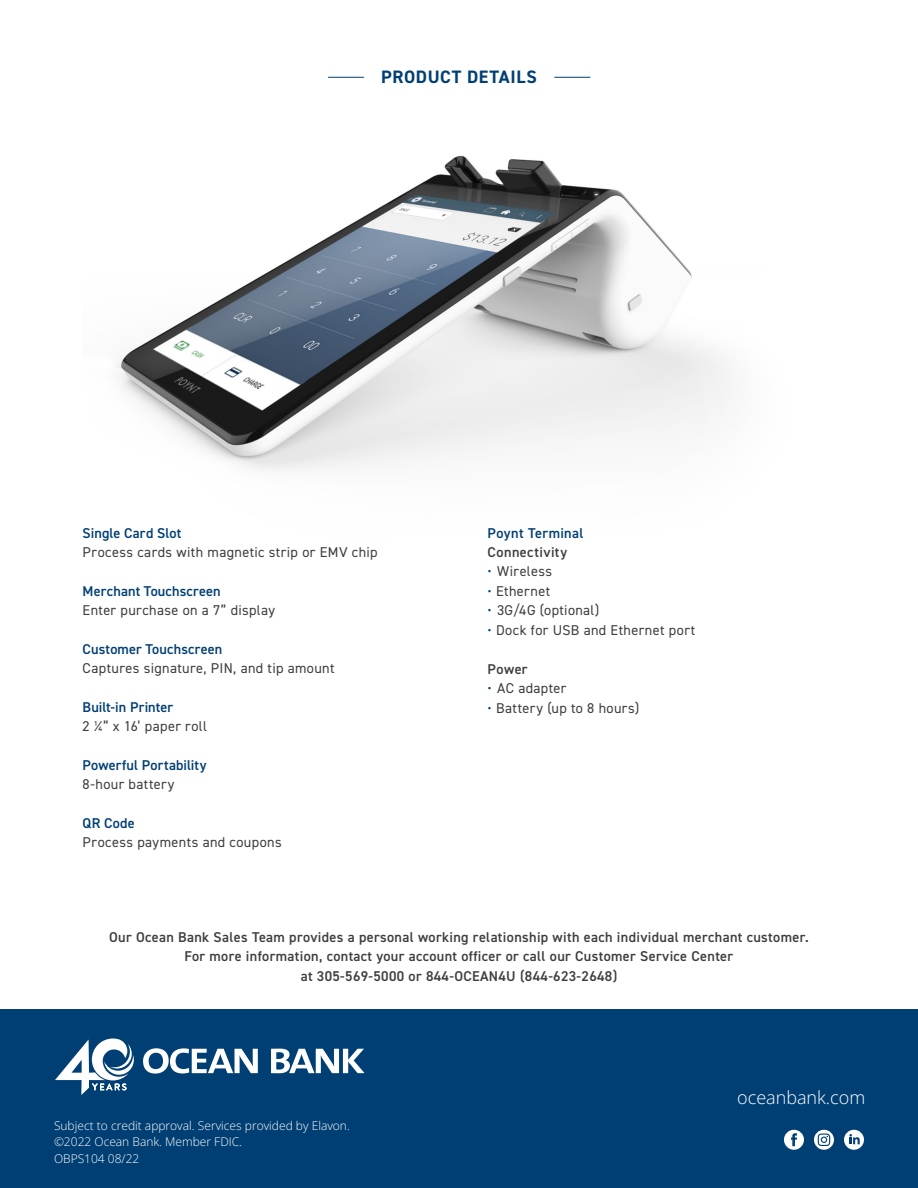
<style>
.page{position:relative;width:918px;height:1188px;background:#fff}
.page>*{position:absolute;margin:0;border:0;box-sizing:border-box;transform-origin:0 0}
.t1{font:700 18px "DIN2014";letter-spacing:.035em;color:#003f74}
.t2{font:300 18px "Open Sans";color:#fff}
.t3{font:14.25px "DIN2014";letter-spacing:.025em;color:#3e3e3f}
.t4{font:600 14.25px/19.5px "DIN2014";letter-spacing:.025em;color:#3e3e3f;text-align:center}
.t5{font:600 14.25px "DIN2014";letter-spacing:.01em;color:#003f74}
.t6{font:300 12px "Open Sans";color:#fff}
.s1{color:#003f74}
</style>
<div class="page">
<img style="left:117px;top:155px;width:615px;height:316px">
<div style="left:0;top:1010px;width:918px;height:178px;background:#003f74"></div>
<div style="left:784px;top:1130px;width:20px;height:20px;background:#fff;border-radius:50%"></div>
<svg style="left:814px;top:1130px;width:20px;height:20px"></svg>
<div style="left:844px;top:1130px;width:20px;height:20px;background:#fff;border-radius:50%"></div>
<svg style="left:791px;top:1129px;width:6px;height:17px"></svg>
<svg style="left:818px;top:1129px;width:12px;height:17px"></svg>
<svg style="left:849px;top:1129px;width:11px;height:15px"></svg>
<hr style="left:328px;top:77px;width:36px;height:1px;background:#003f74">
<hr style="left:554px;top:77px;width:36px;height:1px;background:#003f74">
<svg style="left:143px;top:1048px;width:222px;height:26px"></svg>
<svg style="left:55px;top:1038px;width:79px;height:57px"></svg>
<h2 class="t1" style="left:381px;top:64px;width:157px">PRODUCT DETAILS</h2>
<h3 class="t5" style="left:83px;top:523px;width:100px">Single Card Slot</h3>
<p class="t3" style="left:83px;top:543px;width:296px">Process cards with magnetic strip or EMV chip</p>
<h3 class="t5" style="left:83px;top:581px;width:140px">Merchant Touchscreen</h3>
<p class="t3" style="left:83px;top:601px;width:194px">Enter purchase on a 7” display</p>
<h3 class="t5" style="left:83px;top:639px;width:141px">Customer Touchscreen</h3>
<p class="t3" style="left:83px;top:659px;width:253px">Captures signature, PIN, and tip amount</p>
<h3 class="t5" style="left:83px;top:697px;width:92px">Built-in Printer</h3>
<p class="t3" style="left:83px;top:717px;width:126px">2 ¼” x 16’ paper roll</p>
<h3 class="t5" style="left:83px;top:755px;width:125px">Powerful Portability</h3>
<p class="t3" style="left:83px;top:775px;width:93px">8-hour battery</p>
<h3 class="t5" style="left:83px;top:813px;width:54px">QR Code</h3>
<p class="t3" style="left:83px;top:833px;width:201px">Process payments and coupons</p>
<h3 class="t5" style="left:488px;top:523px;width:97px">Poynt Terminal</h3>
<p class="t4" style="left:488px;top:542px;width:81px">Connectivity</p>
<p class="t3" style="left:488px;top:563px;width:66px"><span class="s1">•</span> Wireless</p>
<p class="t3" style="left:488px;top:582px;width:64px"><span class="s1">•</span> Ethernet</p>
<p class="t3" style="left:488px;top:602px;width:113px"><span class="s1">•</span> 3G/4G (optional)</p>
<p class="t3" style="left:488px;top:621px;width:209px"><span class="s1">•</span> Dock for USB and Ethernet port</p>
<p class="t4" style="left:488px;top:659px;width:42px">Power</p>
<p class="t3" style="left:488px;top:680px;width:80px"><span class="s1">•</span> AC adapter</p>
<p class="t3" style="left:488px;top:699px;width:153px"><span class="s1">•</span> Battery (up to 8 hours)</p>
<p class="t4" style="left:109px;top:927px;width:701px">Our Ocean Bank Sales Team provides a personal working relationship with each individual merchant customer.<br>For more information, contact your account officer or call our Customer Service Center<br>at 305-569-5000 or 844-OCEAN4U (844-623-2648)</p>
<p class="t6" style="left:54px;top:1117px;width:297px">Subject to credit approval. Services provided by Elavon.</p>
<p class="t6" style="left:54px;top:1133px;width:190px">©2022 Ocean Bank. Member FDIC.</p>
<p class="t6" style="left:54px;top:1150px;width:87px">OBPS104 08/22</p>
<p class="t2" style="left:737px;top:1085px;width:129px">oceanbank.com</p>
</div>
